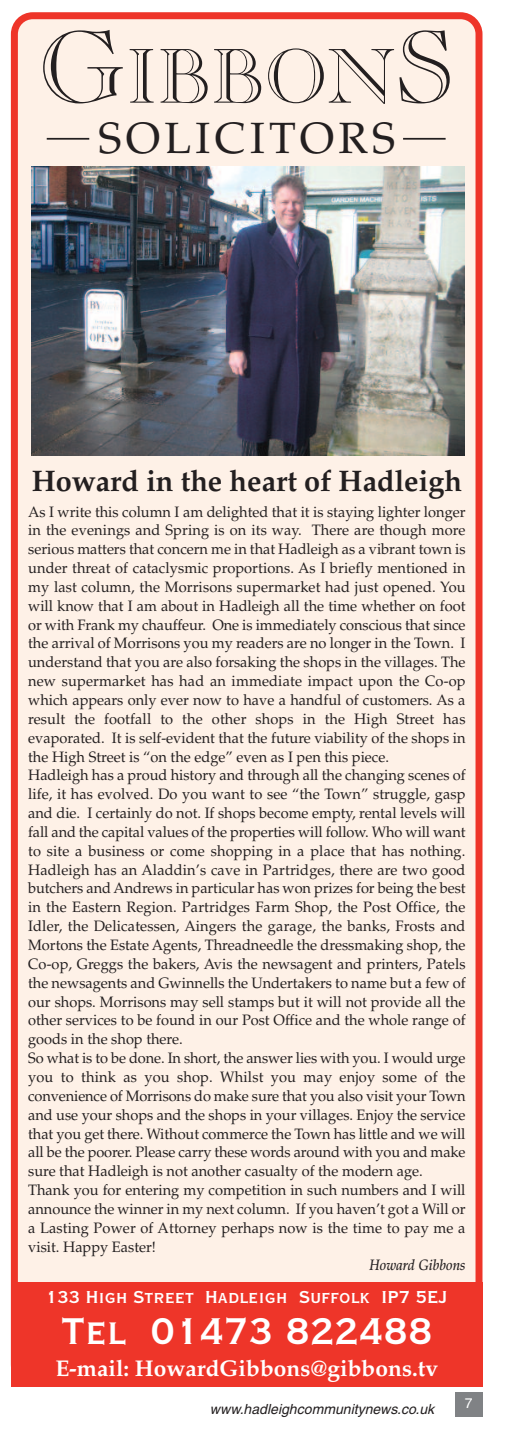
<style>
.page{position:relative;width:505px;height:1429px;background:#fff}
.page>*{position:absolute;margin:0;border:0;box-sizing:border-box;transform-origin:0 0}
.t1{font:76.12px "Caslon Open Face";color:#231f20}
.t2{font:49px "Copperplate Thirty BC";color:#fff}
.t3{font:43.75px "Palatino";letter-spacing:.1em;color:#231f20}
.t4{font:700 29.75px "Palatino";color:#231f20}
.t5{font:22.75px "Copperplate Thirty BC";color:#fff}
.t6{font:700 22.75px "Palatino";color:#fff}
.t7{font:15.05px/18.9px "Palatino";color:#231f20}
.t8{font:italic 500 15.05px "Palatino";color:#231f20;scale:.9 1}
.t9{font:italic 14px "Helvetica";letter-spacing:.005em;color:#231f20}
.t10{font:14px "Helvetica";color:#fff}
.s1{font-size:101.5px}
</style>
<div class="page">
<div style="left:454px;top:1392px;width:28px;height:24px;background:#808285"></div>
<div style="left:11px;top:12px;width:471px;height:1270px;background:#fef1e7"></div>
<div style="left:11px;top:1282px;width:471px;height:104px;background:#ee3529"></div>
<hr style="left:47px;top:138px;width:42px;height:2px;background:#231f20">
<hr style="left:403px;top:138px;width:42px;height:2px;background:#231f20">
<img style="left:31px;top:167px;width:433px;height:288px">
<h1 class="t1" style="left:38px;top:49px;width:419px"><span class="s1">G</span>IBBON<span class="s1">S</span></h1>
<h3 class="t3" style="left:98px;top:122px;width:298px">SOLICITORS</h3>
<h3 class="t4" style="left:32px;top:469px;width:431px">Howard in the heart of Hadleigh</h3>
<p class="t7" style="left:28px;top:504px;width:439px">As I write this column I am delighted that it is staying lighter longer in the evenings and Spring is on its way. There are though more serious matters that concern me in that Hadleigh as a vibrant town is under threat of cataclysmic proportions. As I briefly mentioned in my last column, the Morrisons supermarket had just opened. You will know that I am about in Hadleigh all the time whether on foot or with Frank my chauffeur. One is immediately conscious that since the arrival of Morrisons you my readers are no longer in the Town. I understand that you are also forsaking the shops in the villages. The new supermarket has had an immediate impact upon the Co-op which appears only ever now to have a handful of customers. As a result the footfall to the other shops in the High Street has evaporated. It is self-evident that the future viability of the shops in the High Street is “on the edge” even as I pen this piece.<br>Hadleigh has a proud history and through all the changing scenes of life, it has evolved. Do you want to see “the Town” struggle, gasp and die. I certainly do not. If shops become empty, rental levels will fall and the capital values of the properties will follow. Who will want to site a business or come shopping in a place that has nothing.<br>Hadleigh has an Aladdin’s cave in Partridges, there are two good butchers and Andrews in particular has won prizes for being the best in the Eastern Region. Partridges Farm Shop, the Post Office, the Idler, the Delicatessen, Aingers the garage, the banks, Frosts and Mortons the Estate Agents, Threadneedle the dressmaking shop, the Co-op, Greggs the bakers, Avis the newsagent and printers, Patels the newsagents and Gwinnells the Undertakers to name but a few of our shops. Morrisons may sell stamps but it will not provide all the other services to be found in our Post Office and the whole range of goods in the shop there.<br>So what is to be done. In short, the answer lies with you. I would urge you to think as you shop. Whilst you may enjoy some of the convenience of Morrisons do make sure that you also visit your Town and use your shops and the shops in your villages. Enjoy the service that you get there. Without commerce the Town has little and we will all be the poorer. Please carry these words around with you and make sure that Hadleigh is not another casualty of the modern age.<br>Thank you for entering my competition in such numbers and I will announce the winner in my next column. If you haven’t got a Will or a Lasting Power of Attorney perhaps now is the time to pay me a visit. Happy Easter!</p>
<p class="t8" style="left:369px;top:1259px;width:108px">Howard Gibbons</p>
<h3 class="t5" style="left:46px;top:1282px;width:403px">133 High Street Hadleigh Suffolk IP7 5EJ</h3>
<h2 class="t2" style="left:61px;top:1298px;width:373px">Tel 01473 822488</h2>
<h3 class="t6" style="left:55px;top:1360px;width:384px">E-mail: HowardGibbons@gibbons.tv</h3>
<p class="t9" style="left:210px;top:1404px;width:226px">www.hadleighcommunitynews.co.uk</p>
<p class="t10" style="left:464px;top:1397px;width:9px">7</p>
</div>
